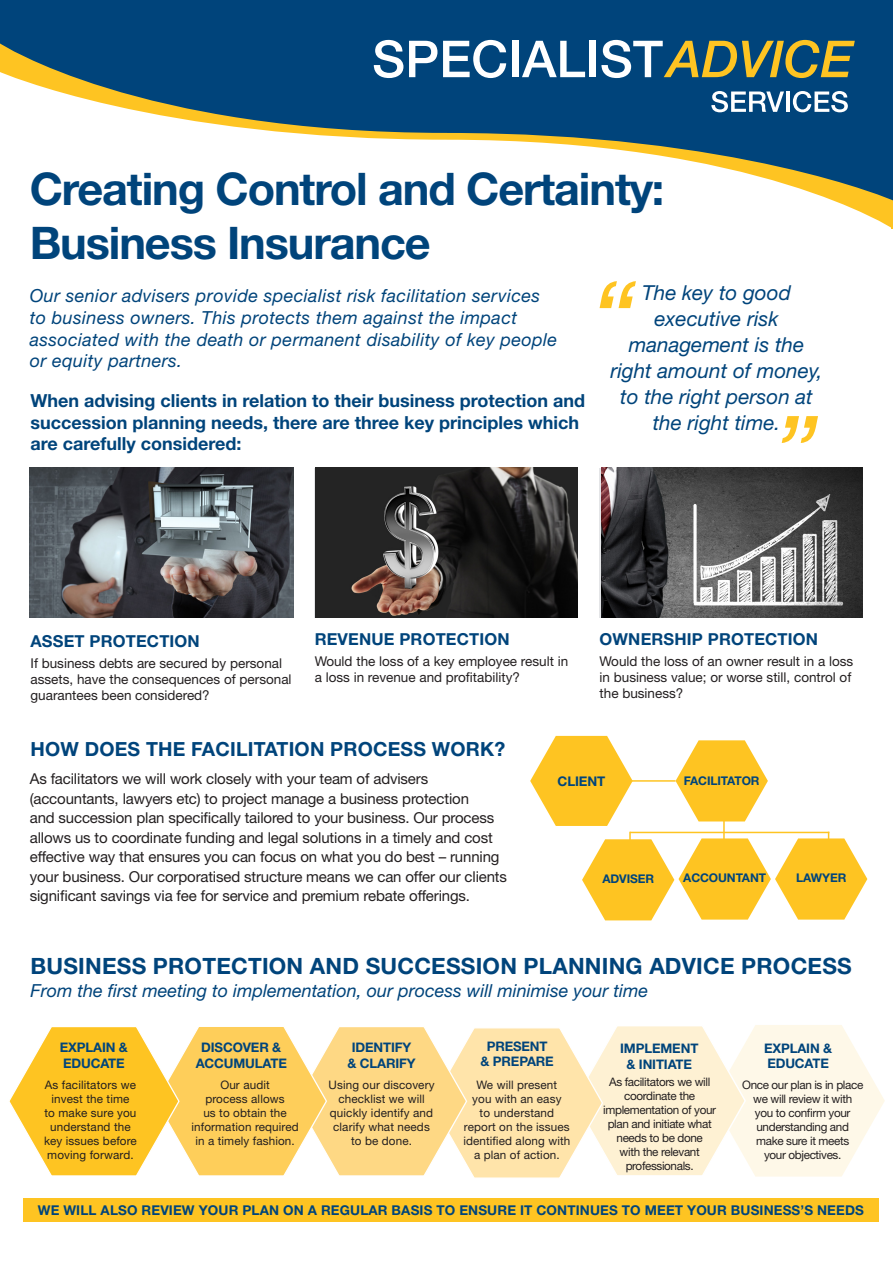
<style>
.page{position:relative;width:893px;height:1263px;background:#fff}
.page>*{position:absolute;margin:0;border:0;box-sizing:border-box;transform-origin:0 0}
.H2_Bold_Lowercase{font:700 45px "Helvetica Neue LT Std";letter-spacing:-.025em;color:#00447b}
.H6_Italic_Pull_Quote{font:700 22.5px "Helvetica Neue LT Std";letter-spacing:.01em;color:#00447b}
.H6_Italic_Pull_Quote-2{font:italic 20.7px/25.8px "Helvetica Neue LT Std";color:#00447b;text-align:center}
.H6_Italic_Pull_Quote-3{font:700 19.5px "Helvetica Neue LT Std";letter-spacing:.01em;color:#00447b}
.H6_Italic_Pull_Quote-4{font:italic 18px/21.6px "Helvetica Neue LT Std";letter-spacing:.02em;color:#00447b}
.H6_Italic_Pull_Quote-5{font:700 18px/21.6px "Helvetica Neue LT Std";color:#00447b}
.H6_Italic_Pull_Quote-6{font:italic 18px "Helvetica Neue LT Std";color:#00447b}
.H6_Italic_Pull_Quote-7{font:700 16.5px "Helvetica Neue LT Std";letter-spacing:.01em;color:#00447b}
.H6_Italic_Pull_Quote-8{font:15px/19.5px "Helvetica Neue LT Std";letter-spacing:-.01em;color:#231f20}
.H6_Italic_Pull_Quote-9{font:13.5px/16.2px "Helvetica Neue LT Std";color:#231f20}
.H6_Italic_Pull_Quote-10{font:700 13.5px "Helvetica Neue LT Std";letter-spacing:.01em;color:#00447b}
.H6_Italic_Pull_Quote-11{font:700 13.35px "Helvetica Neue LT Std";letter-spacing:-.01em;color:#00447b}
.H6_Italic_Pull_Quote-12{font:700 13.2px/15.8px "Helvetica Neue LT Std";letter-spacing:-.01em;color:#00447b}
.H6_Italic_Pull_Quote-13{font:700 12px "Helvetica Neue LT Std";letter-spacing:-.01em;color:#00447b}
.H6_Italic_Pull_Quote-14{font:11.7px/14.1px "Helvetica Neue LT Std";letter-spacing:.01em;color:#231f20;text-align:center}
.H6_Italic_Pull_Quote-15{font:11.7px/14.1px "Helvetica Neue LT Std";letter-spacing:-.03em;color:#231f20;text-align:center}
</style>
<div class="page">
<img style="left:30px;top:468px;width:263px;height:150px">
<img style="left:315px;top:468px;width:263px;height:150px">
<img style="left:602px;top:468px;width:261px;height:150px">
<svg style="left:600px;top:281px;width:36px;height:27px"></svg>
<svg style="left:782px;top:416px;width:36px;height:27px"></svg>
<div style="left:23px;top:1198px;width:856px;height:24px;background:#fec422"></div>
<svg style="left:9px;top:1025px;width:876px;height:153px"></svg>
<svg style="left:530px;top:736px;width:102px;height:90px"></svg>
<hr style="left:723px;top:817px;width:2px;height:26px;background:#fec422">
<hr style="left:619px;top:780px;width:56px;height:2px;background:#fec422">
<svg style="left:582px;top:832px;width:285px;height:88px"></svg>
<hr style="left:630px;top:832px;width:199px;height:1px;background:#fec422">
<svg style="left:675px;top:740px;width:93px;height:81px"></svg>
<div style="left:0;top:0;width:893px;height:43px;background:#00447b"></div>
<svg style="left:0;top:43px;width:893px;height:186px"></svg>
<svg style="left:374px;top:40px;width:29px;height:38px"></svg>
<svg style="left:409px;top:41px;width:28px;height:36px"></svg>
<svg style="left:443px;top:40px;width:63px;height:38px"></svg>
<div style="left:512px;top:41px;width:6px;height:36px;background:#fff"></div>
<svg style="left:522px;top:41px;width:63px;height:36px"></svg>
<div style="left:589px;top:41px;width:7px;height:36px;background:#fff"></div>
<svg style="left:601px;top:40px;width:254px;height:38px"></svg>
<svg style="left:711px;top:91px;width:73px;height:21px"></svg>
<hr style="left:786px;top:92px;width:4px;height:20px;background:#fff">
<svg style="left:793px;top:91px;width:55px;height:21px"></svg>
<p class="H2_Bold_Lowercase" style="left:30px;top:161px;width:636px">Creating Control and Certainty:</p>
<p class="H2_Bold_Lowercase" style="left:30px;top:215px;width:402px">Business Insurance</p>
<p class="H6_Italic_Pull_Quote-4" style="left:30px;top:285px;width:529px">Our senior advisers provide specialist risk facilitation services to business owners. This protects them against the impact associated with the death or permanent disability of key people or equity partners.</p>
<p class="H6_Italic_Pull_Quote-2" style="left:642px;top:280px;width:150px">The key to good</p>
<p class="H6_Italic_Pull_Quote-2" style="left:654px;top:306px;width:125px">executive risk</p>
<p class="H6_Italic_Pull_Quote-2" style="left:610px;top:331px;width:214px">management is the right amount of money, to the right person at the right time.</p>
<p class="H6_Italic_Pull_Quote-5" style="left:31px;top:389px;width:556px">When advising clients in relation to their business protection and succession planning needs, there are three key principles which are carefully considered:</p>
<p class="H6_Italic_Pull_Quote-7" style="left:31px;top:631px;width:171px">ASSET PROTECTION</p>
<p class="H6_Italic_Pull_Quote-9" style="left:31px;top:655px;width:263px">If business debts are secured by personal assets, have the consequences of personal guarantees been considered?</p>
<p class="H6_Italic_Pull_Quote-7" style="left:315px;top:629px;width:196px">REVENUE PROTECTION</p>
<p class="H6_Italic_Pull_Quote-9" style="left:315px;top:652px;width:255px">Would the loss of a key employee result in a loss in revenue and profitability?</p>
<p class="H6_Italic_Pull_Quote-3" style="left:31px;top:737px;width:476px">HOW DOES THE FACILITATION PROCESS WORK?</p>
<p class="H6_Italic_Pull_Quote-7" style="left:600px;top:629px;width:220px">OWNERSHIP PROTECTION</p>
<p class="H6_Italic_Pull_Quote-9" style="left:600px;top:652px;width:255px">Would the loss of an owner result in a loss in business value; or worse still, control of the business?</p>
<p class="H6_Italic_Pull_Quote-8" style="left:30px;top:769px;width:479px">As facilitators we will work closely with your team of advisers (accountants, lawyers etc) to project manage a business protection<br>and succession plan specifically tailored to your business. Our process allows us to coordinate funding and legal solutions in a timely and cost effective way that ensures you can focus on what you do best – running your business. Our corporatised structure means we can offer our clients significant savings via fee for service and premium rebate offerings.</p>
<p class="H6_Italic_Pull_Quote-11" style="left:558px;top:773px;width:49px">CLIENT</p>
<p class="H6_Italic_Pull_Quote-13" style="left:684px;top:773px;width:77px">FACILITATOR</p>
<p class="H6_Italic_Pull_Quote-13" style="left:602px;top:872px;width:53px">ADVISER</p>
<p class="H6_Italic_Pull_Quote-13" style="left:683px;top:870px;width:84px">ACCOUNTANT</p>
<p class="H6_Italic_Pull_Quote-13" style="left:796px;top:870px;width:52px">LAWYER</p>
<p class="H6_Italic_Pull_Quote" style="left:31px;top:952px;width:823px">BUSINESS PROTECTION AND SUCCESSION PLANNING ADVICE PROCESS</p>
<p class="H6_Italic_Pull_Quote-6" style="left:31px;top:979px;width:619px">From the first meeting to implementation, our process will minimise your time</p>
<p class="H6_Italic_Pull_Quote-12" style="left:196px;top:1039px;width:93px;text-align:center">DISCOVER &amp;<br>ACCUMULATE</p>
<p class="H6_Italic_Pull_Quote-12" style="left:352px;top:1039px;width:61px">IDENTIFY</p>
<p class="H6_Italic_Pull_Quote-12" style="left:60px;top:1039px;width:70px">EXPLAIN &amp;<br>EDUCATE</p>
<p class="H6_Italic_Pull_Quote-14" style="left:44px;top:1078px;width:94px">As facilitators we invest the time<br>to make sure you understand the key issues before moving forward.</p>
<p class="H6_Italic_Pull_Quote-14" style="left:220px;top:1077px;width:51px">Our audit</p>
<p class="H6_Italic_Pull_Quote-12" style="left:347px;top:1055px;width:70px">&amp; CLARIFY</p>
<p class="H6_Italic_Pull_Quote-14" style="left:328px;top:1078px;width:108px">Using our discovery</p>
<p class="H6_Italic_Pull_Quote-14" style="left:338px;top:1092px;width:88px">checklist we will</p>
<p class="H6_Italic_Pull_Quote-14" style="left:330px;top:1106px;width:105px">quickly identify and</p>
<p class="H6_Italic_Pull_Quote-14" style="left:333px;top:1120px;width:98px">clarify what needs</p>
<p class="H6_Italic_Pull_Quote-14" style="left:351px;top:1134px;width:62px">to be done.</p>
<p class="H6_Italic_Pull_Quote-14" style="left:205px;top:1091px;width:81px">process allows</p>
<p class="H6_Italic_Pull_Quote-14" style="left:203px;top:1105px;width:85px">us to obtain the</p>
<p class="H6_Italic_Pull_Quote-14" style="left:191px;top:1119px;width:109px">information required</p>
<p class="H6_Italic_Pull_Quote-14" style="left:195px;top:1133px;width:101px">in a timely fashion.</p>
<p class="H6_Italic_Pull_Quote-12" style="left:487px;top:1038px;width:62px">PRESENT</p>
<p class="H6_Italic_Pull_Quote-12" style="left:481px;top:1053px;width:75px">&amp; PREPARE</p>
<p class="H6_Italic_Pull_Quote-14" style="left:477px;top:1077px;width:82px">We will present</p>
<p class="H6_Italic_Pull_Quote-14" style="left:472px;top:1091px;width:91px">you with an easy</p>
<p class="H6_Italic_Pull_Quote-14" style="left:480px;top:1105px;width:76px">to understand</p>
<p class="H6_Italic_Pull_Quote-14" style="left:464px;top:1119px;width:107px">report on the issues</p>
<p class="H6_Italic_Pull_Quote-14" style="left:463px;top:1133px;width:109px">identified along with</p>
<p class="H6_Italic_Pull_Quote-14" style="left:474px;top:1147px;width:87px">a plan of action.</p>
<p class="H6_Italic_Pull_Quote-12" style="left:620px;top:1040px;width:80px">IMPLEMENT</p>
<p class="H6_Italic_Pull_Quote-12" style="left:626px;top:1056px;width:67px">&amp; INITIATE</p>
<p class="H6_Italic_Pull_Quote-15" style="left:609px;top:1075px;width:103px">As facilitators we will coordinate the</p>
<p class="H6_Italic_Pull_Quote-15" style="left:603px;top:1103px;width:114px">implementation of your</p>
<p class="H6_Italic_Pull_Quote-15" style="left:608px;top:1117px;width:105px">plan and initiate what</p>
<p class="H6_Italic_Pull_Quote-15" style="left:616px;top:1131px;width:88px">needs to be done</p>
<p class="H6_Italic_Pull_Quote-15" style="left:620px;top:1145px;width:82px">with the relevant</p>
<p class="H6_Italic_Pull_Quote-15" style="left:626px;top:1159px;width:70px">professionals.</p>
<p class="H6_Italic_Pull_Quote-12" style="left:764px;top:1040px;width:70px">EXPLAIN &amp;<br>EDUCATE</p>
<p class="H6_Italic_Pull_Quote-15" style="left:742px;top:1077px;width:123px">Once our plan is in place</p>
<p class="H6_Italic_Pull_Quote-15" style="left:753px;top:1091px;width:100px">we will review it with</p>
<p class="H6_Italic_Pull_Quote-15" style="left:755px;top:1105px;width:97px">you to confirm your</p>
<p class="H6_Italic_Pull_Quote-15" style="left:756px;top:1119px;width:94px">understanding and</p>
<p class="H6_Italic_Pull_Quote-15" style="left:756px;top:1133px;width:95px">make sure it meets</p>
<p class="H6_Italic_Pull_Quote-15" style="left:764px;top:1147px;width:79px">your objectives.</p>
<p class="H6_Italic_Pull_Quote-10" style="left:38px;top:1201px;width:828px">WE WILL ALSO REVIEW YOUR PLAN ON A REGULAR BASIS TO ENSURE IT CONTINUES TO MEET YOUR BUSINESS’S NEEDS</p>
</div>
